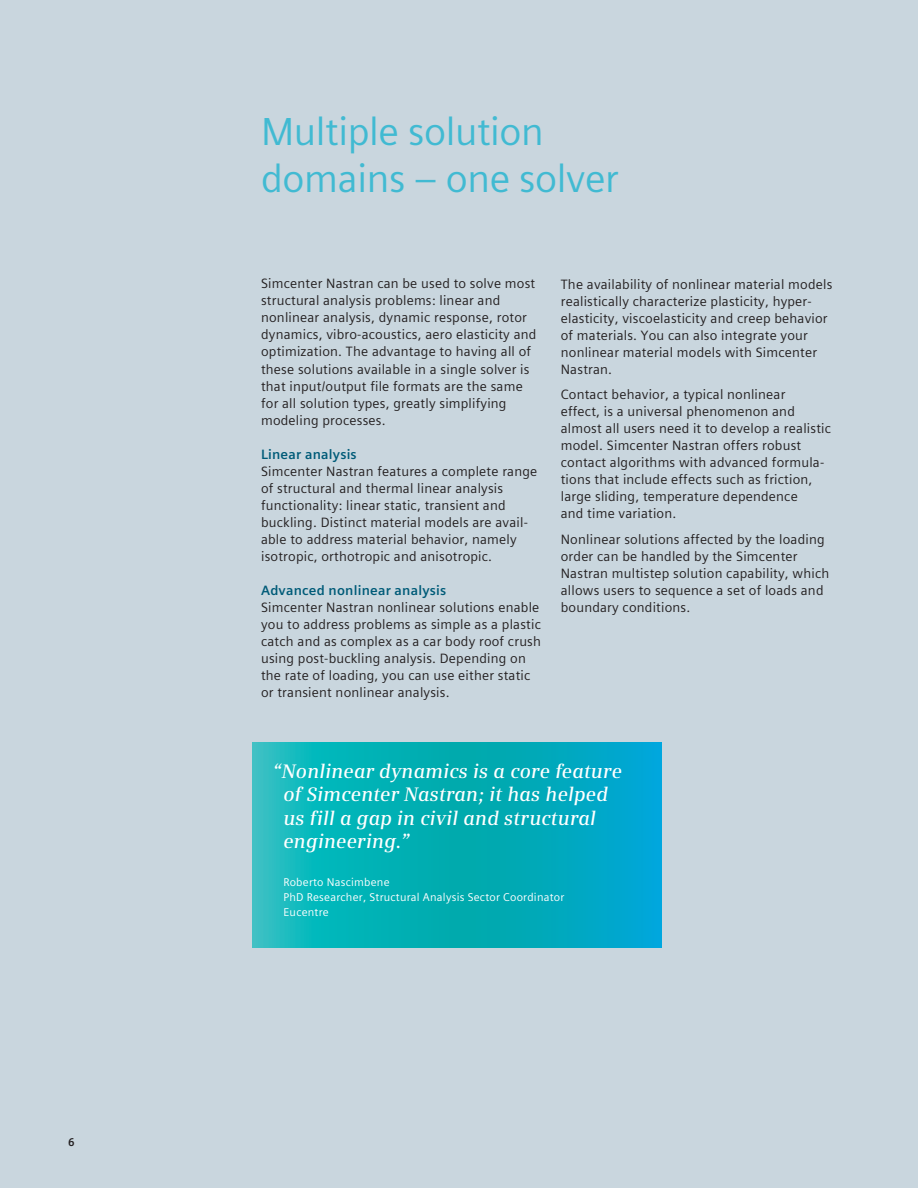
<style>
.page{position:relative;width:918px;height:1188px;background:#c9d6de}
.page>*{position:absolute;margin:0;border:0;box-sizing:border-box;transform-origin:0 0}
.t1{font:39px/46.8px "Siemens Sans Global";letter-spacing:-.01em;color:#41bad2}
.t2{font:italic 600 19.5px/23.4px "Siemens Serif";letter-spacing:.01em;color:#fff}
.t3{font:13.5px/17px "Siemens Sans Global";letter-spacing:.015em;color:#231f20}
.t4{font:700 13.5px "Siemens Sans Global";letter-spacing:.015em;color:#005b78}
.t5{font:11.25px/14.9px "Siemens Sans Global";letter-spacing:.02em;color:#fff}
.t6{font:700 11.25px "Siemens Sans Global";color:#231f20}
</style>
<div class="page">
<svg style="left:253px;top:742px;width:408px;height:205px;background:#05aebb"></svg>
<p class="t6" style="left:68px;top:1134px;width:8px">6</p>
<h1 class="t1" style="left:261px;top:108px;width:359px">Multiple solution domains – one solver</h1>
<p class="t3" style="left:261px;top:275px;width:277px">Simcenter Nastran can be used to solve most structural analysis problems: linear and nonlinear analysis, dynamic response, rotor dynamics, vibro-acoustics, aero elasticity and optimization. The advantage to having all of these solutions available in a single solver is that input/output file formats are the same for all solution types, greatly simplifying modeling processes.</p>
<p class="t4" style="left:261px;top:444px;width:97px">Linear analysis</p>
<p class="t3" style="left:261px;top:463px;width:278px">Simcenter Nastran features a complete range of structural and thermal linear analysis functionality: linear static, transient and buckling. Distinct material models are avail&shy;able to address material behavior, namely isotropic, orthotropic and anisotropic.</p>
<p class="t4" style="left:261px;top:580px;width:187px">Advanced nonlinear analysis</p>
<p class="t3" style="left:261px;top:599px;width:281px">Simcenter Nastran nonlinear solutions enable you to address problems as simple as a plastic catch and as complex as a car body roof crush using post-buckling analysis. Depending on the rate of loading, you can use either static or transient nonlinear analysis.</p>
<p class="t3" style="left:561px;top:275px;width:273px">The availability of nonlinear material models realistically characterize plasticity, hyper&shy;elasticity, viscoelasticity and creep behavior of materials. You can also integrate your nonlinear material models with Simcenter Nastran.</p>
<p class="t3" style="left:561px;top:386px;width:272px">Contact behavior, a typical nonlinear<br>effect, is a universal phenomenon and almost all users need it to develop a realistic model. Simcenter Nastran offers robust contact algorithms with advanced formula&shy;tions that include effects such as friction, large sliding, temperature dependence<br>and time variation.</p>
<p class="t3" style="left:561px;top:531px;width:270px">Nonlinear solutions affected by the loading order can be handled by the Simcenter Nastran multistep solution capability, which allows users to sequence a set of loads and boundary conditions.</p>
<h2 class="t2" style="left:283px;top:759px;width:340px;text-indent:-10px">“Nonlinear dynamics is a core feature of Simcenter Nastran; it has helped us fill a gap in civil and structural engineering.”</h2>
<p class="t5" style="left:283px;top:875px;width:282px">Roberto Nascimbene<br>PhD Researcher, Structural Analysis Sector Coordinator<br>Eucentre</p>
</div>
